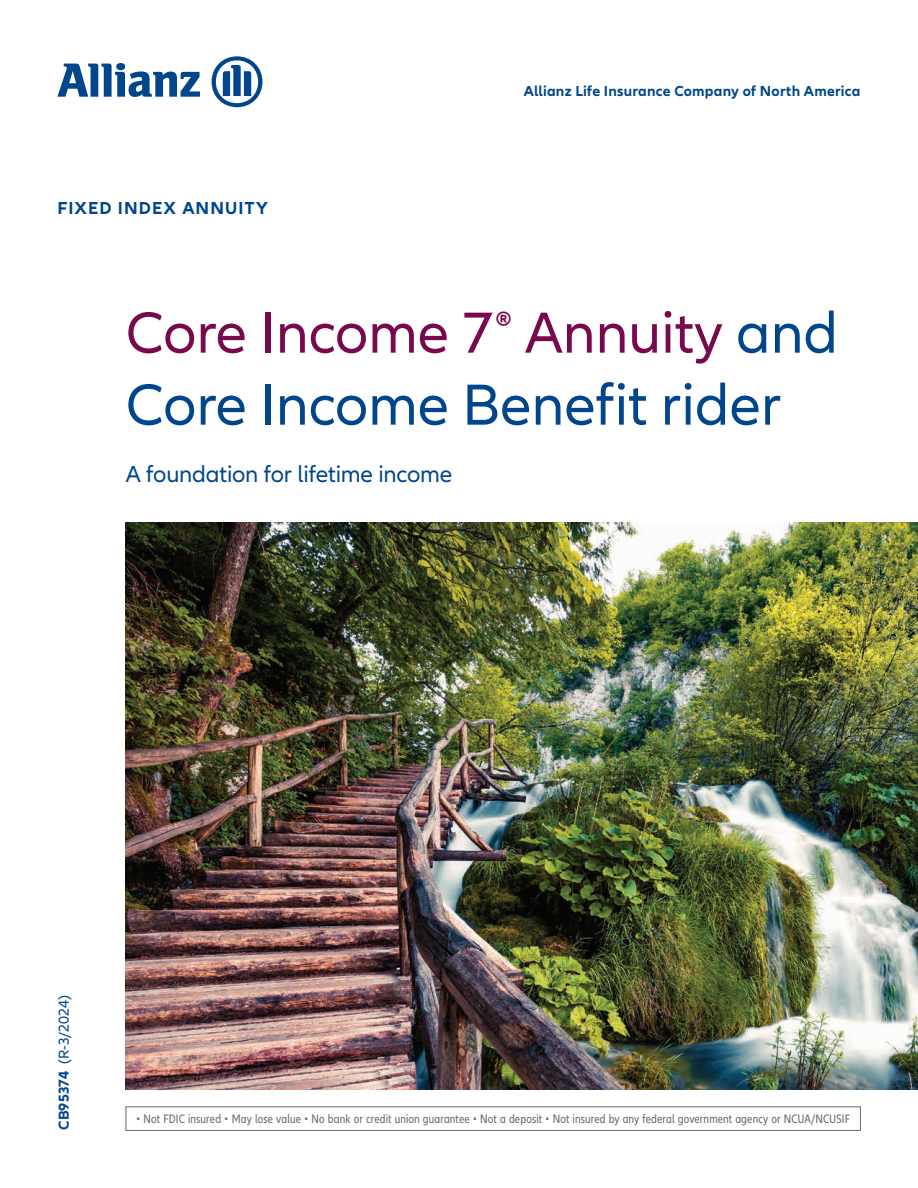
<style>
.page{position:relative;width:918px;height:1188px;background:#fff}
.page>*{position:absolute;margin:0;border:0;box-sizing:border-box;transform-origin:0 0}
.t1{font:60px/72px "Allianz Neo";color:#01468c}
.t2{font:24px "Allianz Neo";letter-spacing:-.01em;color:#01468c}
.t3{font:700 18px "Allianz Neo";letter-spacing:.06em;color:#01468c}
.t4{font:700 15px "Allianz Neo";letter-spacing:.015em;color:#01468c}
.t5{font:15px "Allianz Neo";color:#01468c}
.t6{font:condensed 12.75px "Allianz Neo";letter-spacing:.01em;color:#6c6d70}
.s1{color:#78094d}
.s2{font-weight:700}
</style>
<div class="page">
<svg style="left:57px;top:63px;width:143px;height:34px"></svg>
<svg style="left:212px;top:56px;width:50px;height:51px"></svg>
<img style="left:126px;top:523px;width:792px;height:567px">
<div style="left:126px;top:1107px;width:735px;height:24px;border:1px solid #6c6d70"></div>
<h3 class="t3" style="left:58px;top:197px;width:212px">FIXED INDEX ANNUITY</h3>
<p class="t4" style="left:524px;top:83px;width:338px">Allianz Life Insurance Company of North America</p>
<h1 class="t1" style="left:126px;top:298px;width:714px"><span class="s1">Core Income 7</span><sup>®</sup> <span class="s1">Annuity</span> and<br>Core Income Benefit rider</h1>
<h2 class="t2" style="left:126px;top:460px;width:328px">A foundation for lifetime income</h2>
<p class="t5" style="left:55px;top:1130px;width:136px;rotate:-90deg"><span class="s2">CB95374</span> (R-3/2024)</p>
<p class="t6" style="left:136px;top:1112px;width:715px">• Not FDIC insured • May lose value • No bank or credit union guarantee • Not a deposit • Not insured by any federal government agency or NCUA/NCUSIF</p>
</div>
